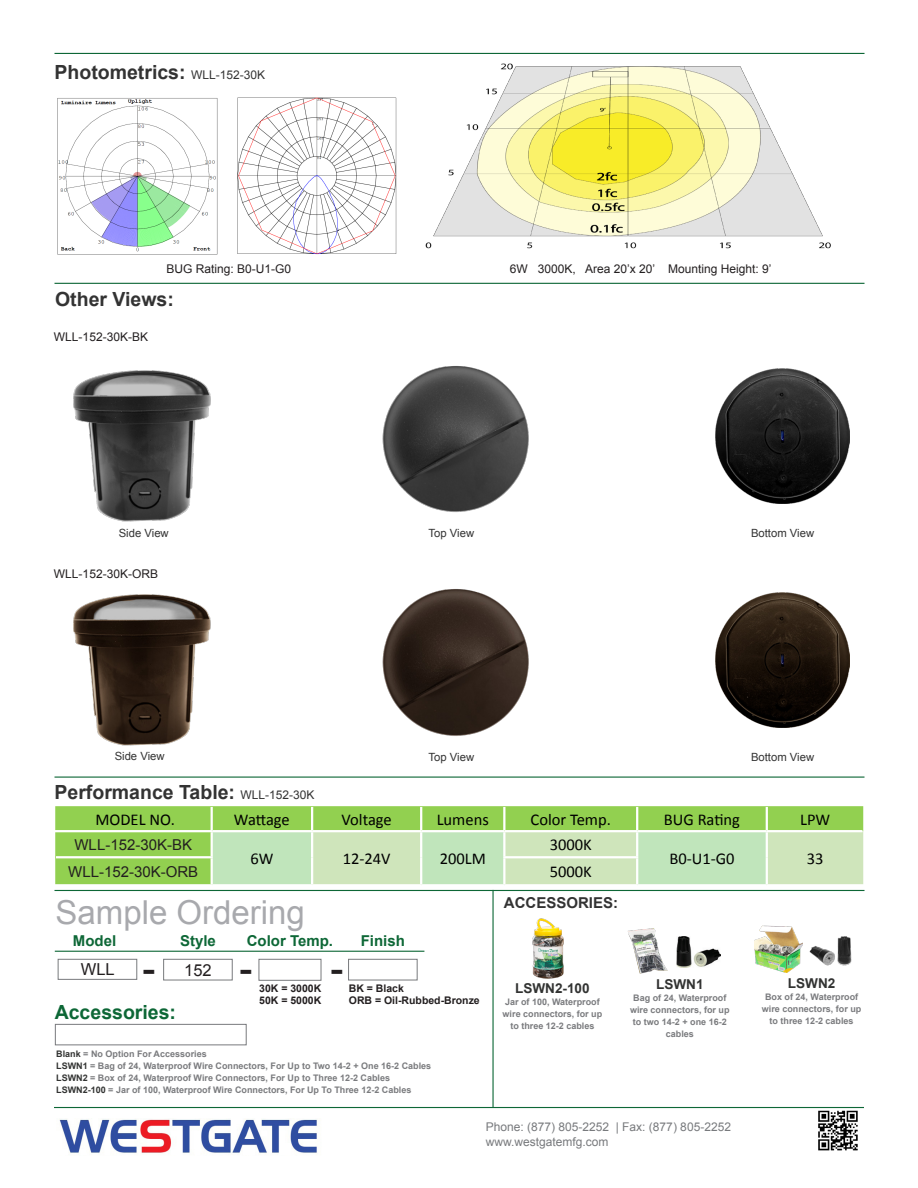
<style>
.page{position:relative;width:918px;height:1188px;background:#fff}
.page>*{position:absolute;margin:0;border:0;box-sizing:border-box;transform-origin:0 0}
.t1{font:33px "Arial";color:#a8a9ad}
.t2{font:700 28.5px "Verdana";color:#231f20}
.t3{font:700 19.5px "Arial";color:#333}
.t4{font:700 19.5px "Arial";color:#0d6736}
.t5{font:16.5px "Calibri";color:#000}
.t6{font:16.5px "Arial";color:#231f20}
.t7{font:15px "Arial";color:#231f20}
.t8{font:700 15px "Arial";color:#0d6736}
.t9{font:700 15px "Arial";color:#333}
.t10{font:700 13.65px "Arial";color:#323332}
.t11{font:12px "Arial";color:#231f20}
.t12{font:12px "Arial";color:#787a7d}
.t13{font:11.25px "Arial";color:#333}
.t14{font:700 10.5px "Arial";color:#231f20}
.t15{font:700 9px/12px "Arial";color:#7a7b7e;text-align:center}
.s1{font-weight:400;font-size:12px}
.s2{color:#323332}
</style>
<div class="page">
<hr style="left:55px;top:777px;width:810px;height:1px;background:#0d6736">
<hr style="left:55px;top:53px;width:810px;height:1px;background:#0d6736">
<hr style="left:55px;top:283px;width:810px;height:1px;background:#0d6736">
<hr style="left:55px;top:890px;width:810px;height:1px;background:#0d6736">
<hr style="left:54px;top:1107px;width:810px;height:1px;background:#0d6736">
<div style="left:55px;top:806px;width:808px;height:78px;background:#92d050"></div>
<svg style="left:213px;top:832px;width:650px;height:52px;background:#c8e5bb"></svg>
<hr style="left:211px;top:807px;width:2px;height:23px;background:#fff">
<hr style="left:311px;top:807px;width:2px;height:23px;background:#fff">
<hr style="left:420px;top:807px;width:2px;height:23px;background:#fff">
<hr style="left:503px;top:807px;width:2px;height:23px;background:#fff">
<hr style="left:636px;top:807px;width:2px;height:23px;background:#fff">
<hr style="left:766px;top:807px;width:2px;height:23px;background:#fff">
<hr style="left:311px;top:832px;width:2px;height:25px;background:#fff">
<hr style="left:420px;top:832px;width:2px;height:25px;background:#fff">
<hr style="left:503px;top:832px;width:2px;height:24px;background:#fff">
<hr style="left:636px;top:832px;width:2px;height:24px;background:#fff">
<hr style="left:766px;top:832px;width:2px;height:25px;background:#fff">
<hr style="left:311px;top:857px;width:2px;height:27px;background:#fff">
<hr style="left:420px;top:857px;width:2px;height:27px;background:#fff">
<hr style="left:503px;top:858px;width:2px;height:26px;background:#fff">
<hr style="left:636px;top:858px;width:2px;height:26px;background:#fff">
<hr style="left:766px;top:857px;width:2px;height:27px;background:#fff">
<hr style="left:213px;top:830px;width:99px;height:2px;background:#fff">
<hr style="left:312px;top:830px;width:109px;height:2px;background:#fff">
<hr style="left:421px;top:830px;width:83px;height:2px;background:#fff">
<hr style="left:504px;top:830px;width:133px;height:2px;background:#fff">
<hr style="left:637px;top:830px;width:130px;height:2px;background:#fff">
<hr style="left:767px;top:830px;width:96px;height:2px;background:#fff">
<hr style="left:503px;top:856px;width:135px;height:2px;background:#fff">
<hr style="left:55px;top:830px;width:158px;height:2px;background:#fff">
<hr style="left:211px;top:832px;width:2px;height:24px;background:#fff">
<hr style="left:56px;top:856px;width:157px;height:2px;background:#fff">
<hr style="left:211px;top:858px;width:2px;height:26px;background:#fff">
<hr style="left:492px;top:890px;width:2px;height:217px;background:#0d6736">
<img style="left:59px;top:1119px;width:258px;height:34px">
<img style="left:818px;top:1110px;width:40px;height:41px">
<div style="left:58px;top:959px;width:79px;height:21px;border:1px solid #787a7d"></div>
<div style="left:163px;top:959px;width:70px;height:21px;border:1px solid #787a7d"></div>
<div style="left:348px;top:959px;width:70px;height:21px;background:#fff;border:1px solid #787a7d"></div>
<div style="left:259px;top:959px;width:62px;height:22px;background:#fff;border:1px solid #787a7d"></div>
<hr style="left:55px;top:951px;width:369px;height:1px;background:#0d6736">
<div style="left:55px;top:1024px;width:192px;height:21px;background:#fff;border:1px solid #787a7d"></div>
<img style="left:628px;top:928px;width:40px;height:46px">
<img style="left:755px;top:925px;width:47px;height:47px">
<img style="left:532px;top:918px;width:32px;height:61px">
<img style="left:677px;top:936px;width:43px;height:32px">
<img style="left:809px;top:936px;width:43px;height:30px">
<img style="left:425px;top:63px;width:406px;height:186px">
<img style="left:237px;top:97px;width:160px;height:158px">
<img style="left:57px;top:98px;width:161px;height:157px">
<img style="left:73px;top:370px;width:138px;height:152px">
<img style="left:382px;top:366px;width:147px;height:146px">
<img style="left:715px;top:369px;width:135px;height:134px">
<img style="left:73px;top:594px;width:138px;height:152px">
<img style="left:382px;top:589px;width:147px;height:147px">
<img style="left:715px;top:592px;width:135px;height:135px">
<p class="t3" style="left:55px;top:60px;width:212px">Photometrics: <span class="s1">WLL-152-30K</span></p>
<p class="t11" style="left:167px;top:261px;width:126px">BUG Rating: B0-U1-G0</p>
<p class="t3" style="left:55px;top:286px;width:120px">Other Views:</p>
<p class="t11" style="left:54px;top:329px;width:96px">WLL-152-30K-BK</p>
<p class="t11" style="left:510px;top:261px;width:263px">6W 3000K, Area 20’x 20’ Mounting Height: 9’</p>
<p class="t13" style="left:119px;top:526px;width:52px">Side View</p>
<p class="t13" style="left:429px;top:526px;width:47px">Top View</p>
<p class="t13" style="left:751px;top:526px;width:65px">Bottom View</p>
<p class="t11" style="left:54px;top:566px;width:106px">WLL-152-30K-ORB</p>
<p class="t13" style="left:115px;top:749px;width:52px">Side View</p>
<p class="t13" style="left:429px;top:749px;width:47px">Top View</p>
<p class="t13" style="left:751px;top:749px;width:65px">Bottom View</p>
<p class="t3" style="left:55px;top:779px;width:262px">Performance Table: <span class="s1">WLL-152-30K</span></p>
<p class="t5" style="left:95px;top:809px;width:81px">MODEL NO.</p>
<p class="t5" style="left:234px;top:809px;width:57px">Wattage</p>
<p class="t5" style="left:342px;top:809px;width:52px">Voltage</p>
<p class="t5" style="left:437px;top:809px;width:54px">Lumens</p>
<p class="t5" style="left:531px;top:809px;width:82px">Color Temp.</p>
<p class="t5" style="left:664px;top:809px;width:78px">BUG Rating</p>
<p class="t5" style="left:800px;top:809px;width:32px">LPW</p>
<p class="t7" style="left:75px;top:835px;width:119px">WLL-152-30K-BK</p>
<p class="t5" style="left:250px;top:849px;width:25px">6W</p>
<p class="t5" style="left:343px;top:849px;width:49px">12-24V</p>
<p class="t5" style="left:440px;top:849px;width:48px">200LM</p>
<p class="t5" style="left:550px;top:835px;width:44px">3000K</p>
<p class="t5" style="left:669px;top:849px;width:67px">B0-U1-G0</p>
<p class="t5" style="left:807px;top:849px;width:18px">33</p>
<p class="t7" style="left:68px;top:862px;width:132px">WLL-152-30K-ORB</p>
<p class="t5" style="left:550px;top:862px;width:44px">5000K</p>
<p class="t1" style="left:56px;top:891px;width:251px">Sample Ordering</p>
<p class="t6" style="left:81px;top:959px;width:35px">WLL</p>
<p class="t6" style="left:184px;top:959px;width:29px">152</p>
<p class="t8" style="left:180px;top:931px;width:37px">Style</p>
<p class="t8" style="left:247px;top:931px;width:88px">Color Temp.</p>
<p class="t8" style="left:73px;top:931px;width:45px">Model</p>
<p class="t2" style="left:142px;top:952px;width:15px">-</p>
<p class="t2" style="left:239px;top:952px;width:15px">-</p>
<p class="t2" style="left:330px;top:952px;width:15px">-</p>
<p class="t8" style="left:361px;top:931px;width:46px">Finish</p>
<p class="t14" style="left:259px;top:981px;width:64px">30K = 3000K</p>
<p class="t14" style="left:259px;top:994px;width:64px">50K = 5000K</p>
<p class="t14" style="left:349px;top:981px;width:57px">BK = Black</p>
<p class="t14" style="left:349px;top:994px;width:132px">ORB = Oil-Rubbed-Bronze</p>
<p class="t4" style="left:55px;top:999px;width:123px">Accessories:</p>
<p class="t15" style="left:56px;top:1048px;width:152px"><span class="s2">Blank</span> = No Option For Accessories</p>
<p class="t15" style="left:56px;top:1060px;width:376px"><span class="s2">LSWN1</span> = Bag of 24, Waterproof Wire Connectors, For Up to Two 14-2 + One 16-2 Cables</p>
<p class="t15" style="left:56px;top:1072px;width:335px"><span class="s2">LSWN2</span> = Box of 24, Waterproof Wire Connectors, For Up to Three 12-2 Cables</p>
<p class="t15" style="left:56px;top:1084px;width:357px"><span class="s2">LSWN2-100</span> = Jar of 100, Waterproof Wire Connectors, For Up To Three 12-2 Cables</p>
<p class="t9" style="left:504px;top:893px;width:116px">ACCESSORIES:</p>
<p class="t10" style="left:515px;top:979px;width:76px">LSWN2-100</p>
<p class="t15" style="left:503px;top:996px;width:101px;text-align:left">Jar of 100, Waterproof wire connectors, for up</p>
<p class="t15" style="left:510px;top:1020px;width:86px">to three 12-2 cables</p>
<p class="t10" style="left:656px;top:975px;width:49px">LSWN1</p>
<p class="t15" style="left:630px;top:992px;width:101px">Bag of 24, Waterproof wire connectors, for up to two 14-2 + one 16-2 cables</p>
<p class="t12" style="left:486px;top:1119px;width:247px">Phone: (877) 805-2252 | Fax: (877) 805-2252</p>
<p class="t12" style="left:486px;top:1134px;width:124px">www.westgatemfg.com</p>
<p class="t10" style="left:788px;top:974px;width:49px">LSWN2</p>
<p class="t15" style="left:762px;top:991px;width:101px">Box of 24, Waterproof wire connectors, for up</p>
<p class="t15" style="left:770px;top:1015px;width:86px">to three 12-2 cables</p>
</div>
